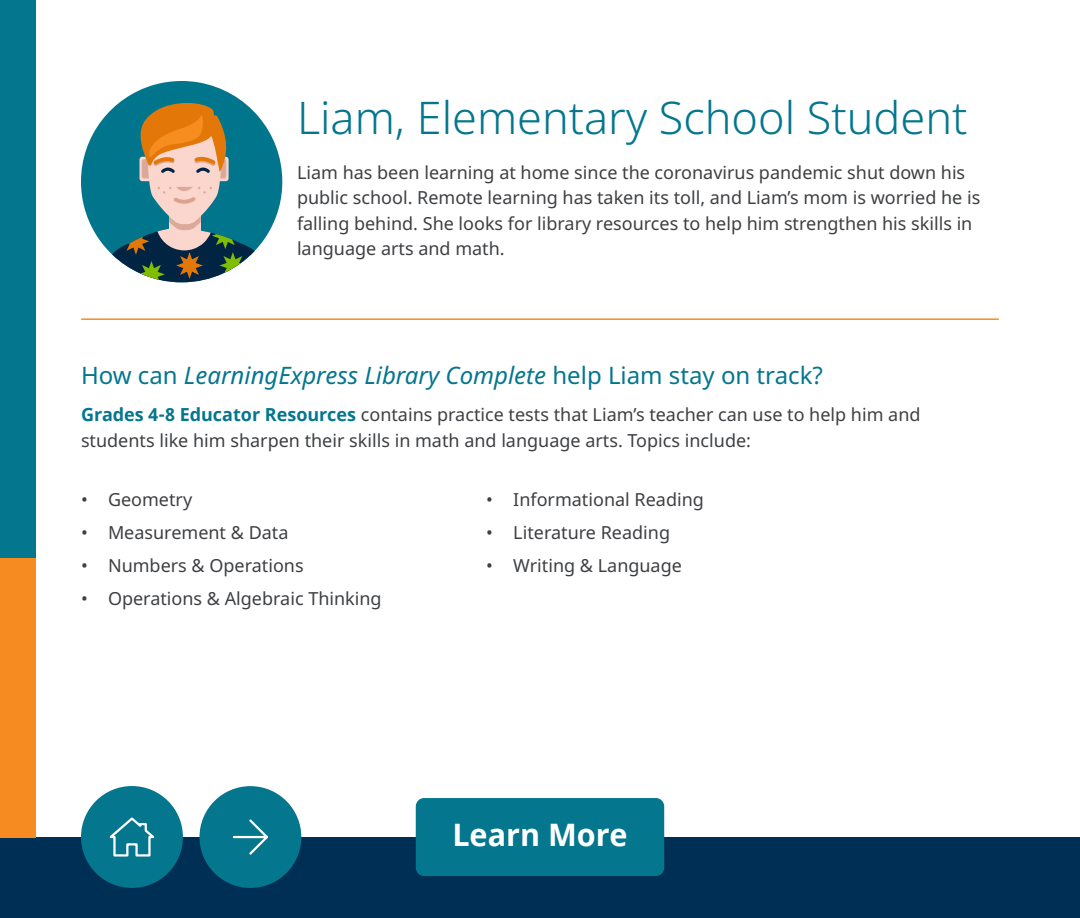
<style>
.page{position:relative;width:1080px;height:918px;background:#fff}
.page>*{position:absolute;margin:0;border:0;box-sizing:border-box;transform-origin:0 0}
.Subhead{font:300 45px "Noto Sans";color:#04768e}
.t1{font:700 30.9px "Noto Sans";color:#fff}
.t2{font:italic 24px "Noto Sans";color:#04768e}
.Body{font:18px/25.5px "Noto Sans";color:#3d3f42}
.Bullets{font:18px "Noto Sans";color:#3d3f42}
.s1{font-style:normal}
.s2{font-weight:700;color:#04768e}
</style>
<div class="page">
<div style="left:0;top:837px;width:1080px;height:81px;background:#002f56"></div>
<hr style="left:82px;top:318px;width:916px;height:2px;background:#f68b21">
<svg style="left:81px;top:81px;width:201px;height:174px;fill:#00758c"></svg>
<svg style="left:112px;top:100px;width:143px;height:182px;background:#69877e"></svg>
<div style="left:0;top:0;width:36px;height:558px;background:#04768e"></div>
<div style="left:0;top:558px;width:36px;height:279px;background:#f68b21"></div>
<div style="left:81px;top:786px;width:102px;height:102px;background:#04768e;border-radius:50%"></div>
<svg style="left:109px;top:817px;width:46px;height:40px"></svg>
<div style="left:416px;top:798px;width:248px;height:78px;background:#04768e;border-radius:8px"></div>
<div style="left:199px;top:786px;width:102px;height:102px;background:#04768e;border-radius:50%"></div>
<svg style="left:232px;top:819px;width:36px;height:36px"></svg>
<h3 class="Subhead" style="left:297px;top:86px;width:672px">Liam, Elementary School Student</h3>
<p class="Body" style="left:297px;top:160px;width:685px">Liam has been learning at home since the coronavirus pandemic shut down his public school. Remote learning has taken its toll, and Liam’s mom is worried he is falling behind. She looks for library resources to help him strengthen his skills in language arts and math.</p>
<h3 class="t2" style="left:81px;top:358px;width:743px"><span class="s1">How can</span> LearningExpress Library Complete <span class="s1">help Liam stay on track?</span></h3>
<p class="Body" style="left:81px;top:403px;width:841px"><span class="s2">Grades 4-8 Educator Resources</span> contains practice tests that Liam’s teacher can use to help him and students like him sharpen their skills in math and language arts. Topics include:</p>
<p class="Bullets" style="left:81px;top:487px;width:113px">• Geometry</p>
<p class="Bullets" style="left:81px;top:520px;width:209px">• Measurement &amp; Data</p>
<p class="Bullets" style="left:81px;top:553px;width:224px">• Numbers &amp; Operations</p>
<p class="Bullets" style="left:81px;top:586px;width:302px">• Operations &amp; Algebraic Thinking</p>
<p class="Bullets" style="left:486px;top:487px;width:219px">• Informational Reading</p>
<p class="Bullets" style="left:486px;top:520px;width:185px">• Literature Reading</p>
<p class="Bullets" style="left:486px;top:553px;width:197px">• Writing &amp; Language</p>
<h2 class="t1" style="left:452px;top:813px;width:177px">Learn More</h2>
</div>
